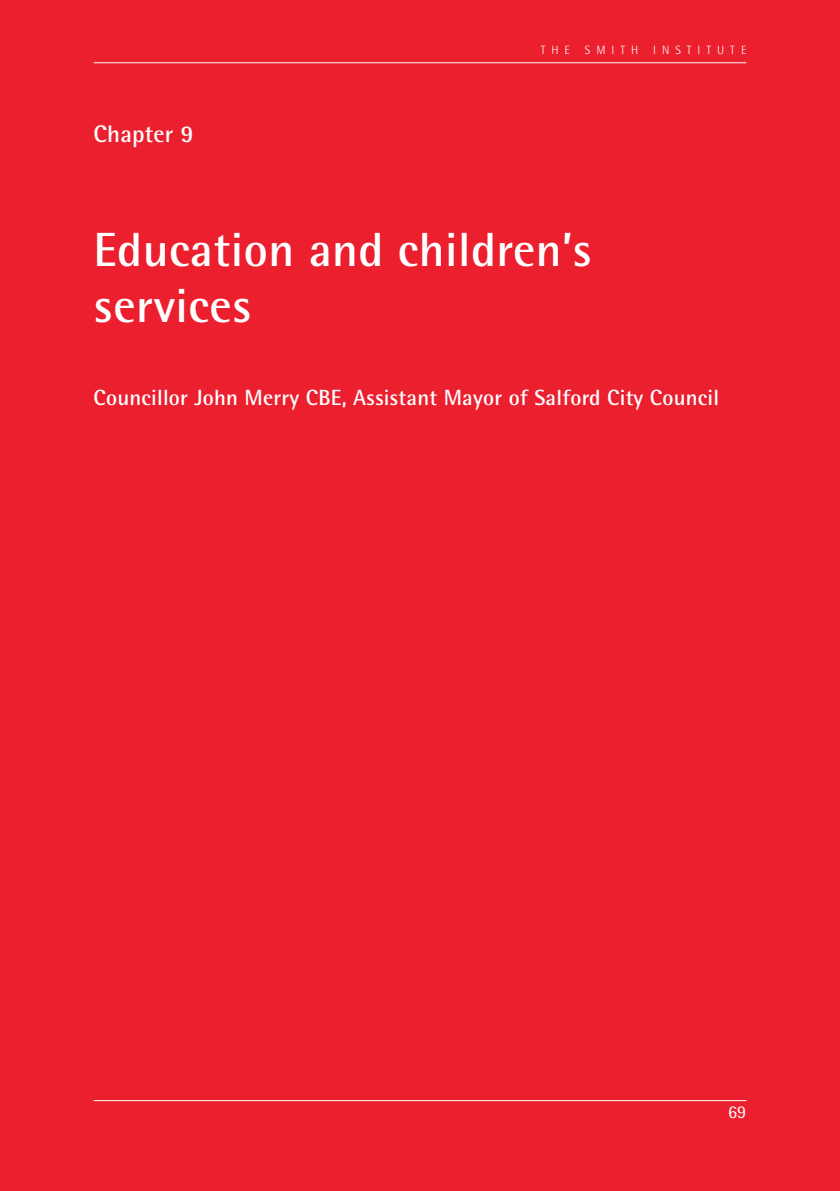
<style>
.page{position:relative;width:840px;height:1191px;background:#fff}
.page>*{position:absolute;margin:0;border:0;box-sizing:border-box;transform-origin:0 0}
.t1{font:700 48px/56px "Rotis Semi Sans Std";letter-spacing:.01em;color:#fff}
.t2{font:700 24px "Rotis Semi Sans Std";letter-spacing:.01em;color:#fff}
.t3{font:700 22px "Rotis Semi Sans Std";letter-spacing:.01em;color:#fff}
.t4{font:18px "Rotis Semi Sans Std";color:#fff}
.t5{font:300 12px "Rotis Semi Sans Std";letter-spacing:.5em;color:#fff}
</style>
<div class="page">
<div style="left:0;top:0;width:839px;height:1191px;background:#eb1f2e"></div>
<hr style="left:94px;top:62px;width:652px;height:1px;background:#fff">
<hr style="left:94px;top:1100px;width:652px;height:1px;background:#fff">
<p class="t2" style="left:94px;top:119px;width:101px">Chapter 9</p>
<p class="t5" style="left:540px;top:43px;width:207px">THE SMITH INSTITUTE</p>
<h1 class="t1" style="left:94px;top:221px;width:499px">Education and children’s services</h1>
<p class="t3" style="left:94px;top:384px;width:626px">Councillor John Merry CBE, Assistant Mayor of Salford City Council</p>
<p class="t4" style="left:727px;top:1101px;width:20px">69</p>
</div>
